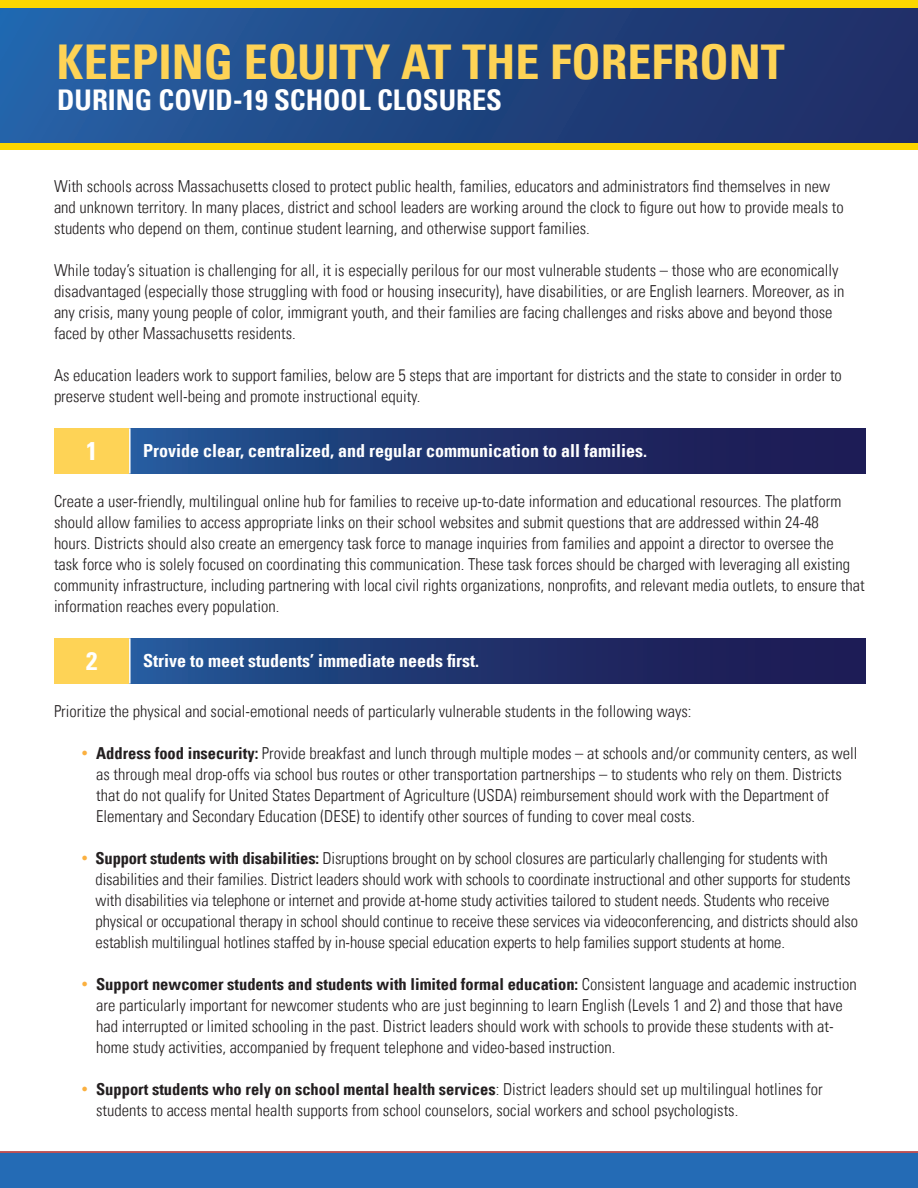
<style>
.page{position:relative;width:918px;height:1188px;background:#fff}
.page>*{position:absolute;margin:0;border:0;box-sizing:border-box;transform-origin:0 0}
.t1{font:700 condensed 48px "Univers LT";color:#fed356}
.t2{font:700 condensed 28.5px "Univers LT";color:#fff}
.t3{font:700 condensed 25.5px "Univers LT";color:#fff}
.t4{font:700 condensed 18px "Univers LT";color:#fff}
.List_Paragraph{font:300 condensed 16.5px/21px "Univers LT";color:#231f20}
.s1{color:#fbb03f}
.s2{font-weight:700}
</style>
<div class="page">
<div style="left:54px;top:428px;width:76px;height:46px;background:#fed356"></div>
<div style="left:130px;top:428px;width:736px;height:46px;background:linear-gradient(to right,#235594,#1c134b)"></div>
<hr style="left:129px;top:428px;width:2px;height:46px;background:#fff">
<div style="left:54px;top:638px;width:76px;height:46px;background:#fed356"></div>
<div style="left:130px;top:638px;width:736px;height:46px;background:linear-gradient(to right,#235594,#1c134b)"></div>
<hr style="left:129px;top:638px;width:2px;height:46px;background:#fff">
<div style="left:0;top:0;width:918px;height:149px;background:#fcd600"></div>
<div style="left:0;top:8px;width:918px;height:135px;background:linear-gradient(to right,#2562a6,#1e2a61)"></div>
<hr style="left:0;top:1151px;width:918px;height:2px;background:#a81f24">
<div style="left:0;top:1153px;width:918px;height:35px;background:#246bb5"></div>
<p class="t1" style="left:57px;top:33px;width:729px">KEEPING EQUITY AT THE FOREFRONT</p>
<p class="t2" style="left:57px;top:82px;width:446px">DURING COVID-19 SCHOOL CLOSURES</p>
<p class="List_Paragraph" style="left:54px;top:176px;width:791px">With schools across Massachusetts closed to protect public health, families, educators and administrators find themselves in new and unknown territory. In many places, district and school leaders are working around the clock to figure out how to provide meals to students who depend on them, continue student learning, and otherwise support families.</p>
<p class="List_Paragraph" style="left:54px;top:260px;width:792px">While today’s situation is challenging for all, it is especially perilous for our most vulnerable students – those who are economically disadvantaged (especially those struggling with food or housing insecurity), have disabilities, or are English learners. Moreover, as in any crisis, many young people of color, immigrant youth, and their families are facing challenges and risks above and beyond those faced by other Massachusetts residents.</p>
<p class="List_Paragraph" style="left:54px;top:365px;width:789px">As education leaders work to support families, below are 5 steps that are important for districts and the state to consider in order to preserve student well-being and promote instructional equity.</p>
<p class="t3" style="left:86px;top:435px;width:13px">1</p>
<p class="t4" style="left:143px;top:440px;width:505px">Provide clear, centralized, and regular communication to all families.</p>
<p class="List_Paragraph" style="left:54px;top:491px;width:812px">Create a user-friendly, multilingual online hub for families to receive up-to-date information and educational resources. The platform should allow families to access appropriate links on their school websites and submit questions that are addressed within 24-48<br>hours. Districts should also create an emergency task force to manage inquiries from families and appoint a director to oversee the<br>task force who is solely focused on coordinating this communication. These task forces should be charged with leveraging all existing community infrastructure, including partnering with local civil rights organizations, nonprofits, and relevant media outlets, to ensure that information reaches every population.</p>
<p class="t3" style="left:86px;top:645px;width:13px">2</p>
<p class="t4" style="left:143px;top:650px;width:337px">Strive to meet students’ immediate needs first.</p>
<p class="List_Paragraph" style="left:54px;top:701px;width:639px">Prioritize the physical and social-emotional needs of particularly vulnerable students in the following ways:</p>
<p class="List_Paragraph" style="left:96px;top:743px;width:763px;text-indent:-15px"><span class="s1">•</span> <span class="s2">Address food insecurity:</span> Provide breakfast and lunch through multiple modes – at schools and/or community centers, as well as through meal drop-offs via school bus routes or other transportation partnerships – to students who rely on them. Districts that do not qualify for United States Department of Agriculture (USDA) reimbursement should work with the Department of Elementary and Secondary Education (DESE) to identify other sources of funding to cover meal costs.</p>
<p class="List_Paragraph" style="left:96px;top:848px;width:764px;text-indent:-15px"><span class="s1">•</span> <span class="s2">Support students with disabilities:</span> Disruptions brought on by school closures are particularly challenging for students with disabilities and their families. District leaders should work with schools to coordinate instructional and other supports for students with disabilities via telephone or internet and provide at-home study activities tailored to student needs. Students who receive physical or occupational therapy in school should continue to receive these services via videoconferencing, and districts should also establish multilingual hotlines staffed by in-house special education experts to help families support students at home.</p>
<p class="List_Paragraph" style="left:96px;top:974px;width:762px;text-indent:-15px"><span class="s1">•</span> <span class="s2">Support newcomer students and students with limited formal education:</span> Consistent language and academic instruction are particularly important for newcomer students who are just beginning to learn English (Levels 1 and 2) and those that have had interrupted or limited schooling in the past. District leaders should work with schools to provide these students with at&shy;home study activities, accompanied by frequent telephone and video-based instruction.</p>
<p class="List_Paragraph" style="left:96px;top:1079px;width:728px;text-indent:-15px"><span class="s1">•</span> <span class="s2">Support students who rely on school mental health services</span>: District leaders should set up multilingual hotlines for students to access mental health supports from school counselors, social workers and school psychologists.</p>
</div>
